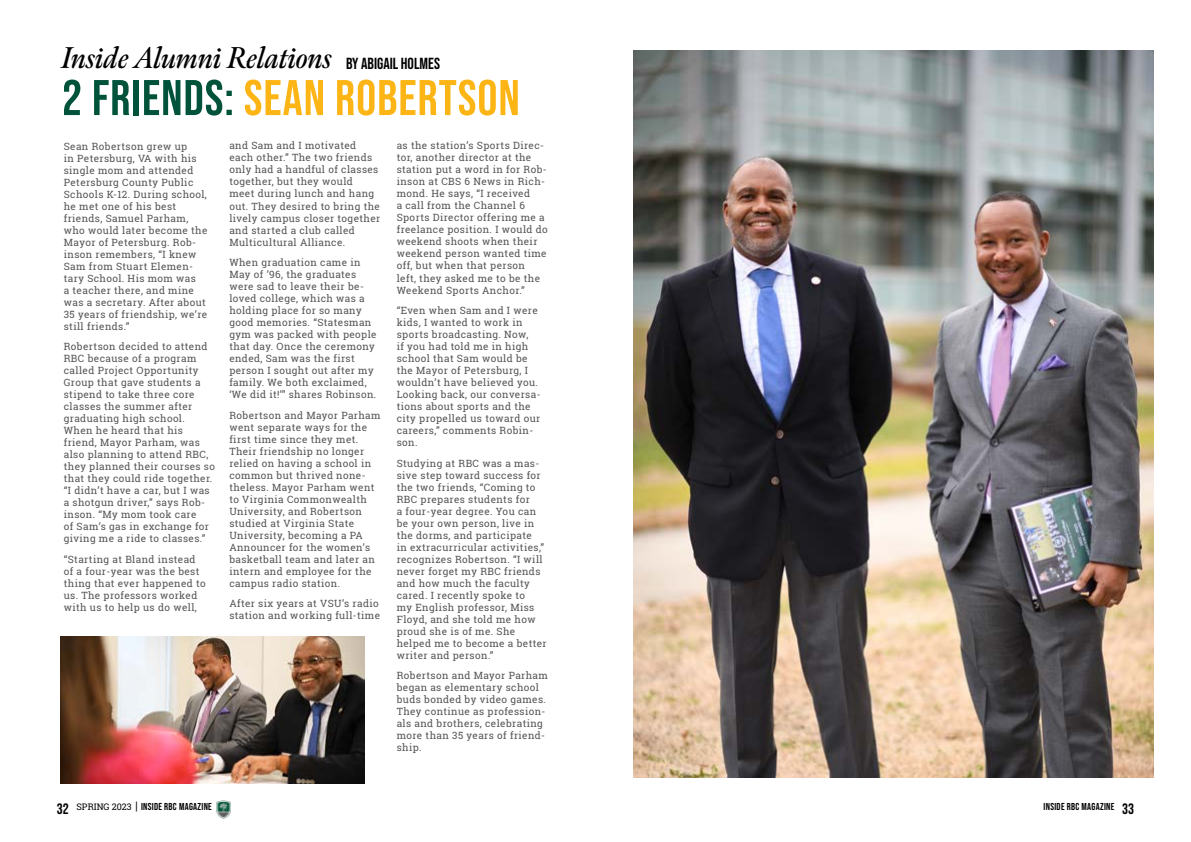
<style>
.page{position:relative;width:1191px;height:842px;background:#fff}
.page>*{position:absolute;margin:0;border:0;box-sizing:border-box;transform-origin:0 0}
.t1{font:50px "Bebas Neue";letter-spacing:.02em;color:#fcb515}
.t2{font:italic 600 30px "Meno Display Condensed";color:#000}
.t3{font:16px "Bebas Neue";color:#000}
.t4{font:15px "Bebas Neue";color:#000}
.t5{font:10px/12px "Roboto Slab";letter-spacing:.04em;color:#545456}
.t6{font:10px "Bebas Neue";letter-spacing:.03em;color:#000}
.s1{color:#00523a}
.s2{font-family:"Roboto Slab";font-size:9px}
.s3{font-family:"PT Sans";font-size:12px}
</style>
<div class="page">
<img style="left:216px;top:801px;width:15px;height:18px">
<img style="left:633px;top:51px;width:520px;height:726px">
<img style="left:60px;top:637px;width:304px;height:147px">
<h2 class="t2" style="left:62px;top:39px;width:272px">Inside Alumni Relations</h2>
<h1 class="t1" style="left:62px;top:70px;width:459px"><span class="s1">2 FRIENDS:</span> SEAN ROBERTSON</h1>
<p class="t5" style="left:64px;top:140px;width:145px">Sean Robertson grew up<br>in Petersburg, VA with his single mom and attended<br>Petersburg County Public<br>Schools K-12. During school, he met one of his best friends, Samuel Parham, who would later become the<br>Mayor of Petersburg. Rob&shy;inson remembers, “I knew<br>Sam from Stuart Elemen&shy;tary School. His mom was<br>a teacher there, and mine was a secretary. After about<br>35 years of friendship, we’re still friends.”</p>
<p class="t5" style="left:64px;top:340px;width:153px">Robertson decided to attend<br>RBC because of a program called Project Opportunity<br>Group that gave students a stipend to take three core classes the summer after graduating high school.<br>When he heard that his friend, Mayor Parham, was also planning to attend RBC, they planned their courses so that they could ride together. “I didn’t have a car, but I was a shotgun driver,” says Rob&shy;inson. “My mom took care<br>of Sam’s gas in exchange for giving me a ride to classes.”</p>
<p class="t5" style="left:64px;top:553px;width:143px">“Starting at Bland instead of a four-year was the best thing that ever happened to us. The professors worked with us to help us do well,</p>
<h3 class="t3" style="left:346px;top:54px;width:95px">BY ABIGAIL HOLMES</h3>
<p class="t5" style="left:397px;top:140px;width:153px">as the station’s Sports Direc&shy;tor, another director at the station put a word in for Rob&shy;inson at CBS 6 News in Rich&shy;mond. He says, “I received<br>a call from the Channel 6<br>Sports Director offering me a freelance position. I would do weekend shoots when their weekend person wanted time off, but when that person<br>left, they asked me to be the<br>Weekend Sports Anchor.”</p>
<p class="t5" style="left:397px;top:304px;width:145px">“Even when Sam and I were kids, I wanted to work in sports broadcasting. Now,<br>if you had told me in high school that Sam would be the Mayor of Petersburg, I wouldn’t have believed you.<br>Looking back, our conversa&shy;tions about sports and the city propelled us toward our careers,” comments Robin&shy;son.</p>
<p class="t5" style="left:397px;top:457px;width:151px">Studying at RBC was a mas&shy;sive step toward success for the two friends, “Coming to<br>RBC prepares students for<br>a four-year degree. You can be your own person, live in the dorms, and participate<br>in extracurricular activities,” recognizes Robertson. “I will never forget my RBC friends and how much the faculty cared. I recently spoke to<br>my English professor, Miss<br>Floyd, and she told me how proud she is of me. She helped me to become a better writer and person.”</p>
<p class="t5" style="left:397px;top:669px;width:153px">Robertson and Mayor Parham began as elementary school buds bonded by video games.<br>They continue as profession&shy;als and brothers, celebrating more than 35 years of friend&shy;ship.</p>
<p class="t5" style="left:229px;top:140px;width:152px">and Sam and I motivated each other.” The two friends only had a handful of classes together, but they would meet during lunch and hang out. They desired to bring the lively campus closer together and started a club called<br>Multicultural Alliance.</p>
<p class="t5" style="left:229px;top:256px;width:149px">When graduation came in<br>May of ’96, the graduates were sad to leave their be&shy;loved college, which was a holding place for so many good memories. “Statesman gym was packed with people that day. Once the ceremony ended, Sam was the first person I sought out after my family. We both exclaimed, ‘We did it!’” shares Robinson.</p>
<p class="t5" style="left:229px;top:409px;width:153px">Robertson and Mayor Parham went separate ways for the first time since they met.<br>Their friendship no longer relied on having a school in common but thrived none&shy;theless. Mayor Parham went to Virginia Commonwealth<br>University, and Robertson studied at Virginia State<br>University, becoming a PA<br>Announcer for the women’s basketball team and later an intern and employee for the campus radio station.</p>
<p class="t5" style="left:229px;top:597px;width:152px">After six years at VSU’s radio station and working full-time</p>
<p class="t6" style="left:76px;top:801px;width:137px"><span class="s2">SPRING 2023</span> <span class="s3">|</span> INSIDE RBC MAGAZINE</p>
<p class="t6" style="left:1043px;top:801px;width:72px">INSIDE RBC MAGAZINE</p>
<h3 class="t4" style="left:57px;top:801px;width:13px">32</h3>
<h3 class="t4" style="left:1122px;top:801px;width:13px">33</h3>
</div>
